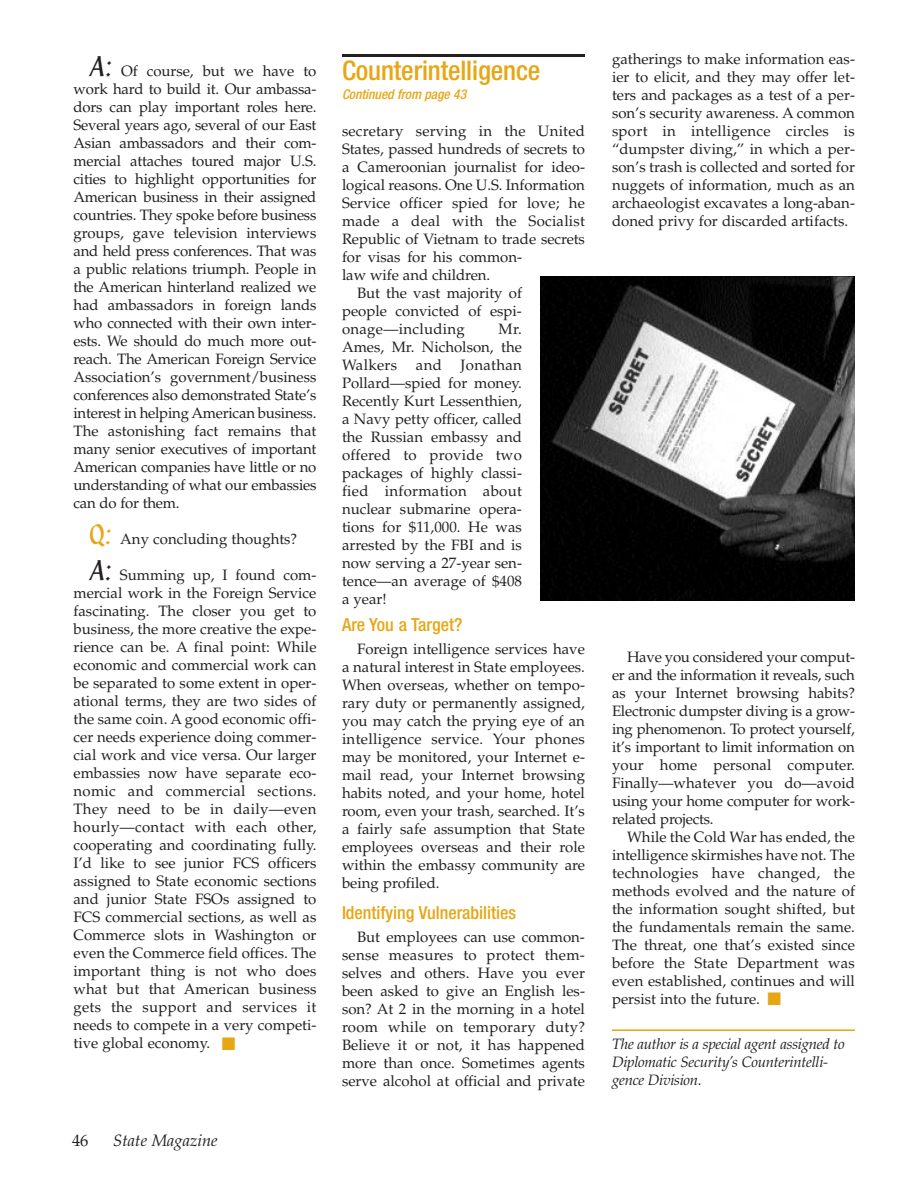
<style>
.page{position:relative;width:918px;height:1188px;background:#fff}
.page>*{position:absolute;margin:0;border:0;box-sizing:border-box;transform-origin:0 0}
.t1{font:500 condensed 27px "Helvetica Neue";letter-spacing:-.005em;color:#e7a614}
.t2{font:500 condensed 18px "Helvetica Neue";color:#e7a614}
.t3{font:italic 16.5px "Palatino";color:#231f20}
.t4{font:16.5px "Palatino";color:#231f20}
.t5{font:15px/18px "Palatino";color:#231f20;text-align:justify}
.t6{font:italic 15px/18px "Palatino";letter-spacing:-.02em;color:#231f20}
.t7{font:15px "Palatino";letter-spacing:.02em;color:#231f20}
.t8{font:italic 500 condensed 13.5px "Helvetica Neue";color:#e7a614}
.s1{font-family:"Klang";font-size:27px}
.s2{font-family:"Klang";font-size:27px;color:#e7a614}
.s3{color:#e7a614}
</style>
<div class="page">
<hr style="left:342px;top:54px;width:243px;height:3px;background:#231f20">
<img style="left:540px;top:277px;width:315px;height:324px">
<hr style="left:612px;top:1029px;width:243px;height:2px;background:#e7a614">
<p class="t5" style="left:73px;top:64px;width:245px;text-indent:15px"><span class="s1">A:</span> Of course, but we have to work hard to build it. Our ambassa&shy;dors can play important roles here.<br>Several years ago, several of our East Asian ambassadors and their com&shy;mercial attaches toured major U.S. cities to highlight opportunities for American business in their assigned countries. They spoke before business groups, gave television interviews and held press conferences. That was a public relations triumph. People in the American hinterland realized we had ambassadors in foreign lands who connected with their own inter&shy;ests. We should do much more out&shy;reach. The American Foreign Service Association’s government/business conferences also demonstrated State’s interest in helping American business.<br>The astonishing fact remains that many senior executives of important American companies have little or no understanding of what our embassies can do for them.</p>
<p class="t5" style="left:88px;top:532px;width:210px"><span class="s2">Q:</span> Any concluding thoughts?</p>
<p class="t5" style="left:73px;top:568px;width:245px;text-indent:15px"><span class="s1">A:</span> Summing up, I found com&shy;mercial work in the Foreign Service fascinating. The closer you get to business, the more creative the expe&shy;rience can be. A final point: While economic and commercial work can be separated to some extent in oper&shy;ational terms, they are two sides of the same coin. A good economic offi&shy;cer needs experience doing commer&shy;cial work and vice versa. Our larger embassies now have separate eco&shy;nomic and commercial sections.<br>They need to be in daily—even hourly—contact with each other, cooperating and coordinating fully.<br>I’d like to see junior FCS officers assigned to State economic sections and junior State FSOs assigned to FCS commercial sections, as well as Commerce slots in Washington or even the Commerce field offices. The important thing is not who does what but that American business gets the support and services it needs to compete in a very competi&shy;tive global economy. <span class="s3">■</span></p>
<p class="t4" style="left:72px;top:1134px;width:18px">46</p>
<p class="t3" style="left:113px;top:1134px;width:106px">State Magazine</p>
<h1 class="t1" style="left:342px;top:60px;width:200px">Counterintelligence</h1>
<p class="t8" style="left:342px;top:89px;width:128px">Continued from page 43</p>
<p class="t5" style="left:342px;top:124px;width:244px">secretary serving in the United</p>
<p class="t5" style="left:342px;top:142px;width:245px">States, passed hundreds of secrets to</p>
<p class="t5" style="left:342px;top:160px;width:245px">a Cameroonian journalist for ideo-</p>
<p class="t5" style="left:342px;top:178px;width:245px">logical reasons. One U.S. Information</p>
<p class="t5" style="left:342px;top:196px;width:244px">Service officer spied for love; he</p>
<p class="t5" style="left:342px;top:214px;width:245px">made a deal with the Socialist</p>
<p class="t5" style="left:342px;top:232px;width:245px">Republic of Vietnam to trade secrets</p>
<p class="t5" style="left:342px;top:250px;width:182px">for visas for his common-</p>
<p class="t5" style="left:342px;top:268px;width:150px">law wife and children.</p>
<p class="t5" style="left:357px;top:286px;width:167px">But the vast majority of</p>
<p class="t5" style="left:342px;top:304px;width:181px">people convicted of espi-</p>
<p class="t7" style="left:342px;top:323px;width:124px">onage—including</p>
<p class="t5" style="left:342px;top:322px;width:181px;text-indent:157px">Mr.<br>Ames, Mr. Nicholson, the Walkers</p>
<p class="t5" style="left:342px;top:358px;width:182px;text-indent:119px">Jonathan Pollard—spied for money.<br>Recently Kurt Lessenthien, a Navy petty officer, called the Russian embassy and offered to provide two packages of highly classi&shy;fied information about nuclear submarine opera&shy;tions for $11,000. He was arrested by the FBI and is now serving a 27-year sen&shy;tence—an average of $408 a year!</p>
<p class="t2" style="left:342px;top:619px;width:122px">Are You a Target?</p>
<p class="t5" style="left:342px;top:642px;width:245px;text-indent:15px">Foreign intelligence services have a natural interest in State employees.<br>When overseas, whether on tempo&shy;rary duty or permanently assigned, you may catch the prying eye of an intelligence service. Your phones may be monitored, your Internet e&shy;mail read, your Internet browsing habits noted, and your home, hotel room, even your trash, searched. It’s a fairly safe assumption that State employees overseas and their role within the embassy community are being profiled.</p>
<p class="t2" style="left:342px;top:907px;width:176px">Identifying Vulnerabilities</p>
<p class="t5" style="left:342px;top:930px;width:245px;text-indent:15px">But employees can use common&shy;sense measures to protect them&shy;selves and others. Have you ever been asked to give an English les&shy;son? At 2 in the morning in a hotel room while on temporary duty?<br>Believe it or not, it has happened more than once. Sometimes agents serve alcohol at official and private</p>
<p class="t5" style="left:416px;top:358px;width:27px">and</p>
<p class="t5" style="left:612px;top:52px;width:245px">gatherings to make information eas&shy;ier to elicit, and they may offer let&shy;ters and packages as a test of a per&shy;son’s security awareness. A common sport in intelligence circles is “dumpster diving,” in which a per&shy;son’s trash is collected and sorted for nuggets of information, much as an archaeologist excavates a long-aban&shy;doned privy for discarded artifacts.</p>
<p class="t5" style="left:612px;top:650px;width:245px;text-indent:15px">Have you considered your comput&shy;er and the information it reveals, such as your Internet browsing habits?<br>Electronic dumpster diving is a grow&shy;ing phenomenon. To protect yourself, it’s important to limit information on your home personal computer.<br>Finally—whatever you do—avoid using your home computer for work&shy;related projects.</p>
<p class="t5" style="left:612px;top:830px;width:245px;text-indent:15px">While the Cold War has ended, the intelligence skirmishes have not. The technologies have changed, the methods evolved and the nature of the information sought shifted, but the fundamentals remain the same.<br>The threat, one that’s existed since before the State Department was even established, continues and will persist into the future. <span class="s3">■</span></p>
<p class="t6" style="left:612px;top:1037px;width:234px">The author is a special agent assigned to<br>Diplomatic Security’s Counterintelli&shy;gence Division.</p>
</div>
